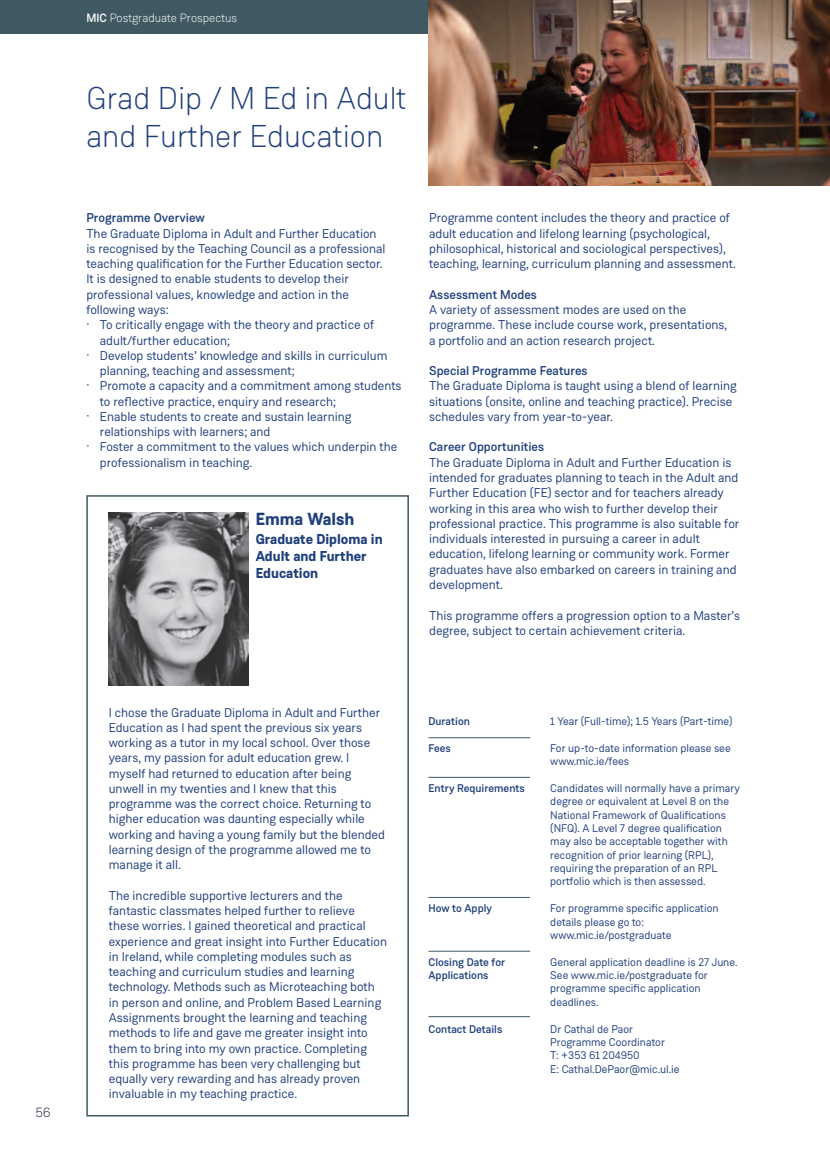
<style>
.page{position:relative;width:830px;height:1149px;background:#fff}
.page>*{position:absolute;margin:0;border:0;box-sizing:border-box;transform-origin:0 0}
.t1{font:300 31.5px/37.8px "Weissenhof Grotesk";color:#1f3f7c}
.t2{font:700 17.55px "Weissenhof Grotesk";color:#1f3f7c}
.t3{font:700 14.25px/17.1px "Weissenhof Grotesk";color:#1f3f7c}
.t4{font:300 13.5px "Weissenhof Grotesk";color:#1e214e}
.t5{font:12.75px/15.3px "Weissenhof Grotesk";color:#1f3f7c}
.t6{font:500 12.75px "Weissenhof Grotesk";color:#1f3f7c}
.t7{font:300 12px "Weissenhof Grotesk";color:#fff}
.t8{font:11.1px/13.4px "Weissenhof Grotesk";color:#1f3f7c}
.t9{font:500 11.1px "Weissenhof Grotesk";color:#1f3f7c}
.s1{font-weight:500}
</style>
<div class="page">
<div style="left:0;top:0;width:829px;height:34px;background:#3f5862"></div>
<hr style="left:428px;top:776px;width:102px;height:1px;background:#3f5862">
<hr style="left:428px;top:737px;width:102px;height:1px;background:#3f5862">
<hr style="left:428px;top:896px;width:102px;height:1px;background:#3f5862">
<hr style="left:428px;top:950px;width:102px;height:1px;background:#3f5862">
<hr style="left:428px;top:1015px;width:102px;height:1px;background:#3f5862">
<img style="left:428px;top:0;width:401px;height:185px">
<div style="left:86px;top:495px;width:323px;height:621px;border:2px solid #3f5862"></div>
<img style="left:109px;top:512px;width:139px;height:173px">
<p class="t4" style="left:35px;top:1106px;width:17px">56</p>
<p class="t7" style="left:86px;top:13px;width:152px"><span class="s1">MIC</span> Postgraduate Prospectus</p>
<h1 class="t1" style="left:86px;top:82px;width:322px">Grad Dip / M Ed in Adult and Further Education</h1>
<p class="t6" style="left:86px;top:213px;width:120px">Programme Overview</p>
<p class="t5" style="left:86px;top:227px;width:292px">The Graduate Diploma in Adult and Further Education</p>
<p class="t5" style="left:86px;top:242px;width:300px">is recognised by the Teaching Council as a professional</p>
<p class="t5" style="left:86px;top:257px;width:297px">teaching qualification for the Further Education sector.</p>
<p class="t5" style="left:86px;top:272px;width:264px">It is designed to enable students to develop their</p>
<p class="t5" style="left:86px;top:288px;width:264px">professional values, knowledge and action in the</p>
<p class="t5" style="left:86px;top:303px;width:84px">following ways:</p>
<p class="t5" style="left:86px;top:318px;width:289px">· To critically engage with the theory and practice of</p>
<p class="t5" style="left:100px;top:333px;width:132px">adult/further education;</p>
<p class="t5" style="left:86px;top:349px;width:302px">· Develop students’ knowledge and skills in curriculum</p>
<p class="t5" style="left:100px;top:364px;width:196px">planning, teaching and assessment;</p>
<p class="t5" style="left:86px;top:379px;width:316px">· Promote a capacity and a commitment among students</p>
<p class="t5" style="left:100px;top:394px;width:237px">to reflective practice, enquiry and research;</p>
<p class="t5" style="left:86px;top:410px;width:266px">· Enable students to create and sustain learning</p>
<p class="t5" style="left:100px;top:425px;width:172px">relationships with learners; and</p>
<p class="t5" style="left:86px;top:440px;width:312px">· Foster a commitment to the values which underpin the</p>
<p class="t5" style="left:100px;top:456px;width:154px">professionalism in teaching.</p>
<h2 class="t2" style="left:256px;top:513px;width:100px">Emma Walsh</h2>
<p class="t3" style="left:256px;top:531px;width:128px">Graduate Diploma in<br>Adult and Further<br>Education</p>
<p class="t5" style="left:429px;top:211px;width:308px">Programme content includes the theory and practice of adult education and lifelong learning (psychological, philosophical, historical and sociological perspectives), teaching, learning, curriculum planning and assessment.</p>
<p class="t6" style="left:429px;top:290px;width:109px">Assessment Modes</p>
<p class="t5" style="left:429px;top:303px;width:300px">A variety of assessment modes are used on the programme. These include course work, presentations, a portfolio and an action research project.</p>
<p class="t6" style="left:429px;top:366px;width:160px">Special Programme Features</p>
<p class="t5" style="left:429px;top:379px;width:309px">The Graduate Diploma is taught using a blend of learning situations (onsite, online and teaching practice). Precise schedules vary from year-to-year.</p>
<p class="t6" style="left:429px;top:442px;width:117px">Career Opportunities</p>
<p class="t5" style="left:429px;top:456px;width:312px">The Graduate Diploma in Adult and Further Education is intended for graduates planning to teach in the Adult and Further Education (FE) sector and for teachers already working in this area who wish to further develop their professional practice. This programme is also suitable for individuals interested in pursuing a career in adult education, lifelong learning or community work. Former graduates have also embarked on careers in training and development.</p>
<p class="t5" style="left:429px;top:608px;width:312px">This programme offers a progression option to a Master’s degree, subject to certain achievement criteria.</p>
<p class="t5" style="left:109px;top:705px;width:277px">I chose the Graduate Diploma in Adult and Further Education as I had spent the previous six years working as a tutor in my local school. Over those years, my passion for adult education grew. I myself had returned to education after being unwell in my twenties and I knew that this programme was the correct choice. Returning to higher education was daunting especially while working and having a young family but the blended learning design of the programme allowed me to manage it all.</p>
<p class="t5" style="left:109px;top:888px;width:280px">The incredible supportive lecturers and the fantastic classmates helped further to relieve these worries. I gained theoretical and practical experience and great insight into Further Education in Ireland, while completing modules such as teaching and curriculum studies and learning technology. Methods such as Microteaching both in person and online, and Problem Based Learning Assignments brought the learning and teaching methods to life and gave me greater insight into them to bring into my own practice. Completing this programme has been very challenging but equally very rewarding and has already proven invaluable in my teaching practice.</p>
<p class="t9" style="left:428px;top:717px;width:43px">Duration</p>
<p class="t8" style="left:550px;top:715px;width:184px">1 Year (Full-time); 1.5 Years (Part-time)</p>
<p class="t9" style="left:428px;top:743px;width:24px">Fees</p>
<p class="t8" style="left:550px;top:742px;width:182px">For up-to-date information please see www.mic.ie/fees</p>
<p class="t9" style="left:428px;top:783px;width:98px">Entry Requirements</p>
<p class="t8" style="left:550px;top:782px;width:191px">Candidates will normally have a primary degree or equivalent at Level 8 on the National Framework of Qualifications (NFQ). A Level 7 degree qualification may also be acceptable together with recognition of prior learning (RPL), requiring the preparation of an RPL portfolio which is then assessed.</p>
<p class="t9" style="left:428px;top:904px;width:65px">How to Apply</p>
<p class="t8" style="left:550px;top:902px;width:170px">For programme specific application details please go to: www.mic.ie/postgraduate</p>
<p class="t9" style="left:428px;top:957px;width:78px">Closing Date for</p>
<p class="t8" style="left:550px;top:955px;width:189px">General application deadline is 27 June.</p>
<p class="t9" style="left:428px;top:970px;width:62px">Applications</p>
<p class="t8" style="left:550px;top:969px;width:159px">See www.mic.ie/postgraduate for programme specific application deadlines.</p>
<p class="t9" style="left:428px;top:1024px;width:75px">Contact Details</p>
<p class="t8" style="left:550px;top:1022px;width:131px">Dr Cathal de Paor<br>Programme Coordinator<br>T: +353 61 204950<br>E: Cathal.DePaor@mic.ul.ie</p>
</div>
